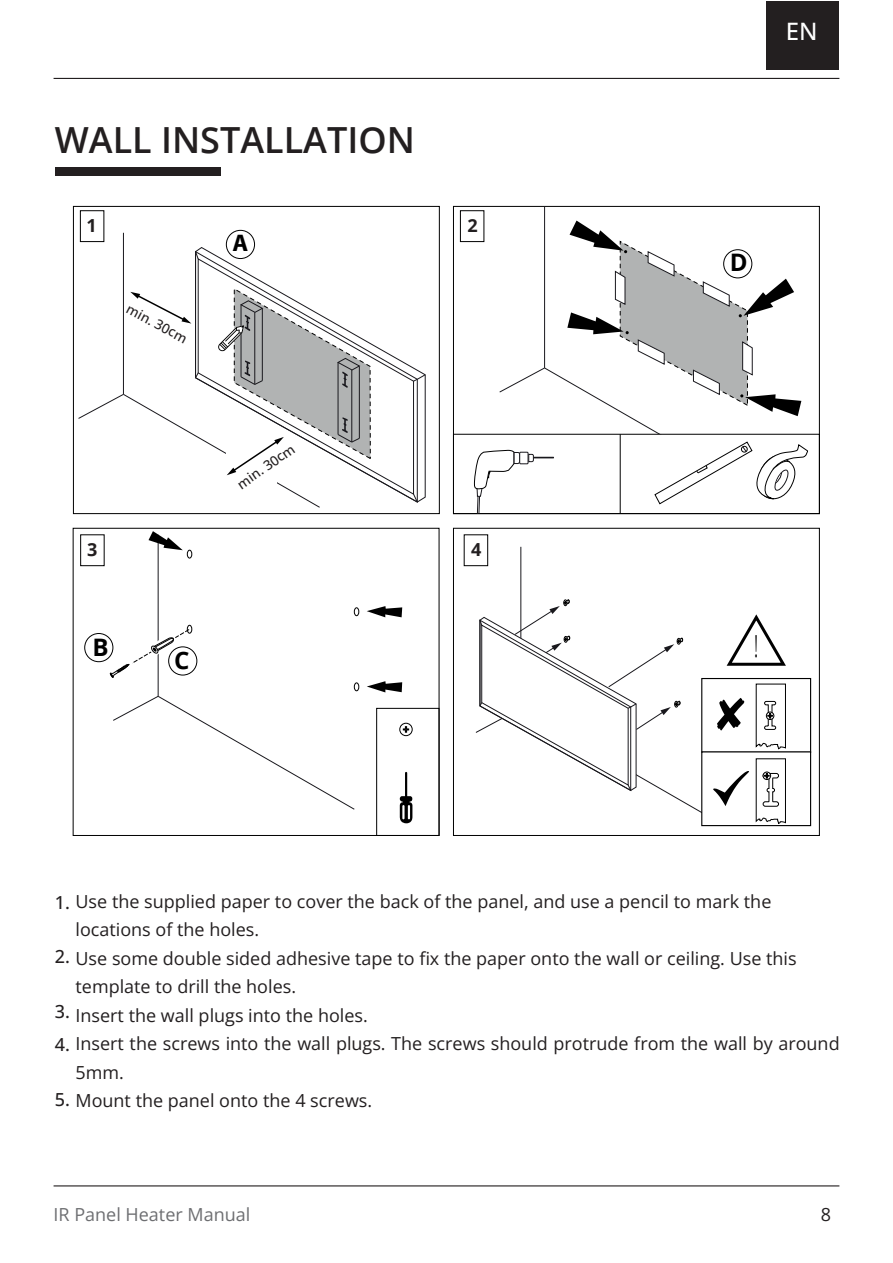
<style>
.page{position:relative;width:893px;height:1263px;background:#fff}
.page>*{position:absolute;margin:0;border:0;box-sizing:border-box;transform-origin:0 0}
.t1{font:600 36px "Open Sans";color:#231f20}
.t2{font:300 condensed 30.45px "Open Sans";color:#000;scale:.72 1}
.t3{font:700 24.15px "Open Sans";color:#000}
.t4{font:700 24.15px "Myriad Pro";color:#000}
.t5{font:500 24px "Open Sans";color:#fff}
.t6{font:18px/28.5px "Open Sans";color:#231f20}
.t7{font:18px "Open Sans";color:#6d6e71}
.t8{font:700 18px "Open Sans";color:#231f20}
.t9{font:500 18px "Open Sans";color:#231f20}
.t10{font:500 13.5px "Open Sans";color:#231f20}
.s1{font-weight:500}
</style>
<div class="page">
<div style="left:766px;top:1px;width:72px;height:68px;background:#231f20"></div>
<div style="left:55px;top:168px;width:166px;height:8px;background:#231f20"></div>
<hr style="left:54px;top:78px;width:785px;height:1px;background:#231f20">
<hr style="left:54px;top:1185px;width:785px;height:1px;background:#231f20">
<div style="left:73px;top:528px;width:366px;height:308px;border:1px solid #000"></div>
<hr style="left:158px;top:535px;width:1px;height:161px;background:#19181d">
<svg style="left:113px;top:696px;width:242px;height:114px"></svg>
<div style="left:84px;top:633px;width:29px;height:29px;border:1px solid #000;border-radius:50%"></div>
<div style="left:168px;top:646px;width:29px;height:29px;border:1px solid #000;border-radius:50%"></div>
<div style="left:187px;top:550px;width:5px;height:8px;border:1px solid #000;border-radius:50%"></div>
<div style="left:187px;top:625px;width:5px;height:8px;border:1px solid #000;border-radius:50%"></div>
<div style="left:354px;top:608px;width:5px;height:8px;border:1px solid #000;border-radius:50%"></div>
<div style="left:354px;top:683px;width:5px;height:8px;border:1px solid #000;border-radius:50%"></div>
<svg style="left:105px;top:629px;width:85px;height:54px"></svg>
<div style="left:376px;top:708px;width:63px;height:128px;border:1px solid #000"></div>
<svg style="left:400px;top:772px;width:13px;height:51px"></svg>
<div style="left:400px;top:723px;width:12px;height:13px;border:1px solid #000;border-radius:50%"></div>
<svg style="left:403px;top:726px;width:6px;height:6px"></svg>
<svg style="left:149px;top:531px;width:34px;height:19px"></svg>
<svg style="left:367px;top:606px;width:35px;height:11px"></svg>
<svg style="left:367px;top:681px;width:35px;height:11px"></svg>
<div style="left:80px;top:534px;width:25px;height:32px;border:1px solid #000"></div>
<div style="left:460px;top:210px;width:24px;height:32px;border:1px solid #000"></div>
<hr style="left:544px;top:206px;width:1px;height:162px;background:#19181d">
<svg style="left:474px;top:221px;width:334px;height:293px"></svg>
<hr style="left:620px;top:434px;width:1px;height:80px;background:#000">
<div style="left:73px;top:206px;width:367px;height:308px;border:1px solid #000"></div>
<div style="left:80px;top:210px;width:24px;height:32px;border:1px solid #000"></div>
<hr style="left:123px;top:233px;width:1px;height:161px;background:#19181d">
<svg style="left:195px;top:247px;width:231px;height:255px"></svg>
<svg style="left:198px;top:258px;width:216px;height:237px"></svg>
<svg style="left:413px;top:374px;width:13px;height:8px"></svg>
<svg style="left:413px;top:494px;width:5px;height:8px"></svg>
<div style="left:226px;top:230px;width:29px;height:29px;border:1px solid #000;border-radius:50%"></div>
<svg style="left:195px;top:251px;width:4px;height:8px"></svg>
<svg style="left:78px;top:288px;width:293px;height:220px"></svg>
<hr style="left:521px;top:547px;width:1px;height:161px;background:#19181d">
<div style="left:453px;top:528px;width:367px;height:308px;border:1px solid #000"></div>
<div style="left:701px;top:678px;width:110px;height:75px;border:1px solid #000"></div>
<div style="left:701px;top:751px;width:110px;height:75px;background:#fff;border:1px solid #000"></div>
<div style="left:464px;top:534px;width:24px;height:32px;border:1px solid #000"></div>
<svg style="left:475px;top:599px;width:313px;height:228px"></svg>
<h1 class="t1" style="left:55px;top:115px;width:362px">WALL INSTALLATION</h1>
<p class="t8" style="left:86px;top:213px;width:12px">1</p>
<p class="t10" style="left:132px;top:300px;width:68px;rotate:28deg">min. 30cm</p>
<h3 class="t4" style="left:233px;top:227px;width:17px">A</h3>
<p class="t10" style="left:233px;top:478px;width:68px;rotate:-35deg">min. 30cm</p>
<p class="t8" style="left:467px;top:213px;width:12px">2</p>
<p class="t8" style="left:87px;top:536px;width:12px">3</p>
<p class="t8" style="left:471px;top:536px;width:12px">4</p>
<h3 class="t3" style="left:92px;top:630px;width:18px">B</h3>
<h3 class="t3" style="left:174px;top:643px;width:17px">C</h3>
<h3 class="t5" style="left:786px;top:14px;width:33px">EN</h3>
<h3 class="t3" style="left:730px;top:245px;width:19px">D</h3>
<h2 class="t2" style="left:754px;top:626px;width:8px">!</h2>
<p class="t6" style="left:75px;top:886px;width:697px;text-indent:-21px"><span class="s1">1.</span> Use the supplied paper to cover the back of the panel, and use a pencil to mark the locations of the holes.</p>
<p class="t6" style="left:75px;top:943px;width:723px;text-indent:-21px"><span class="s1">2.</span> Use some double sided adhesive tape to fix the paper onto the wall or ceiling. Use this template to drill the holes.<br>Insert the wall plugs into the holes.</p>
<p class="t6" style="left:75px;top:1029px;width:766px;text-indent:-21px"><span class="s1">4.</span> Insert the screws into the wall plugs. The screws should protrude from the wall by around<br>5mm.</p>
<p class="t6" style="left:55px;top:1086px;width:319px"><span class="s1">5.</span> Mount the panel onto the 4 screws.</p>
<p class="t9" style="left:55px;top:999px;width:17px">3.</p>
<p class="t7" style="left:54px;top:1202px;width:198px">IR Panel Heater Manual</p>
<p class="t6" style="left:821px;top:1200px;width:12px">8</p>
</div>
